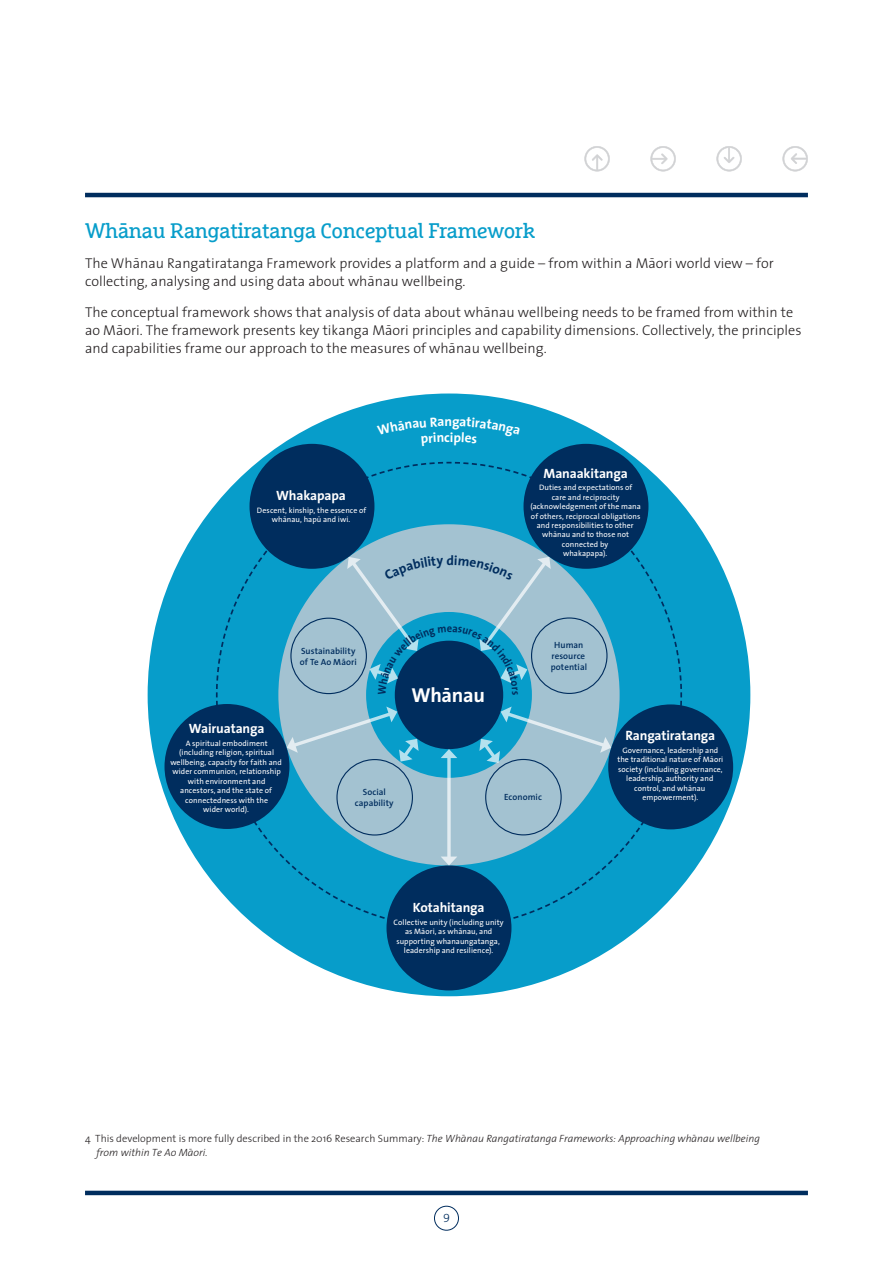
<style>
.page{position:relative;width:893px;height:1263px;background:#fff}
.page>*{position:absolute;margin:0;border:0;box-sizing:border-box;transform-origin:0 0}
.Subhead_1{font:21px "Marselis Slab Maori";letter-spacing:-.02em;color:#079dca}
.t1{font:700 20.25px "Maori Sans";letter-spacing:-.015em;color:#fff}
.Body{font:300 14.25px/18px "Maori Sans";color:#231f20}
.t2{font:700 13.5px "Maori Sans";letter-spacing:-.015em;color:#fff}
.t3{font:12px "Maori Sans Light Caps";color:#002d5e}
.Body-2{font:italic 300 10.5px/13.5px "Maori Sans";color:#231f20}
.t4{font:600 9px/10.8px "Maori Sans";letter-spacing:.005em;color:#002d5e;text-align:center}
.t5{font:7.8px/9.4px "Maori Sans";letter-spacing:.01em;color:#fff;text-align:center}
.s1{font-style:normal}
</style>
<div class="page">
<div style="left:434px;top:1206px;width:25px;height:24px;border:1px solid #002d5e;border-radius:50%"></div>
<hr style="left:85px;top:1191px;width:723px;height:4px;background:#002d5e">
<hr style="left:85px;top:193px;width:723px;height:4px;background:#002d5e">
<svg style="left:584px;top:146px;width:26px;height:25px"></svg>
<svg style="left:650px;top:146px;width:26px;height:25px"></svg>
<svg style="left:716px;top:146px;width:26px;height:25px"></svg>
<svg style="left:782px;top:146px;width:26px;height:25px"></svg>
<div style="left:148px;top:393px;width:602px;height:603px;background:#079dca;border-radius:50%"></div>
<svg style="left:215px;top:461px;width:468px;height:468px"></svg>
<div style="left:278px;top:524px;width:342px;height:341px;background:#a3c2d1;border-radius:50%"></div>
<div style="left:366px;top:612px;width:166px;height:166px;background:#079dca;border-radius:50%"></div>
<div style="left:395px;top:641px;width:108px;height:108px;background:#002d5e;border-radius:50%"></div>
<div style="left:386px;top:865px;width:125px;height:125px;background:#002d5e;border-radius:50%"></div>
<div style="left:608px;top:704px;width:125px;height:125px;background:#002d5e;border-radius:50%"></div>
<div style="left:523px;top:444px;width:125px;height:125px;background:#002d5e;border-radius:50%"></div>
<div style="left:249px;top:444px;width:125px;height:125px;background:#002d5e;border-radius:50%"></div>
<div style="left:165px;top:704px;width:124px;height:125px;background:#002d5e;border-radius:50%"></div>
<svg style="left:447px;top:758px;width:4px;height:98px"></svg>
<svg style="left:441px;top:749px;width:16px;height:9px"></svg>
<svg style="left:441px;top:856px;width:16px;height:9px"></svg>
<svg style="left:479px;top:706px;width:132px;height:57px"></svg>
<svg style="left:287px;top:706px;width:132px;height:56px"></svg>
<svg style="left:347px;top:555px;width:204px;height:140px"></svg>
<p class="Subhead_1" style="left:85px;top:218px;width:452px">Whānau Rangatiratanga Conceptual Framework</p>
<p class="Body" style="left:85px;top:254px;width:690px">The Whānau Rangatiratanga Framework provides a platform and a guide – from within a Māori world view – for collecting, analysing and using data about whānau wellbeing.</p>
<p class="Body" style="left:85px;top:303px;width:718px">The conceptual framework shows that analysis of data about whānau wellbeing needs to be framed from within te ao Māori. The framework presents key tikanga Māori principles and capability dimensions. Collectively, the principles and capabilities frame our approach to the measures of whānau wellbeing.</p>
<h3 class="t2" style="left:444px;top:410px;width:9px">n</h3>
<h3 class="t2" style="left:276px;top:484px;width:71px">Whakapapa</h3>
<p class="t5" style="left:257px;top:505px;width:111px">Descent, kinship, the essence of whānau, hapū and iwi.</p>
<h3 class="t2" style="left:444px;top:426px;width:11px">ci</h3>
<h3 class="t2" style="left:543px;top:462px;width:86px">Manaakitanga</h3>
<p class="t5" style="left:530px;top:483px;width:112px">Duties and expectations of<br>care and reciprocity (acknowledgement of the mana of others, reciprocal obligations and responsibilities to other whānau and to those not connected by<br>whakapapa).</p>
<p class="t4" style="left:300px;top:645px;width:58px;text-align:left">Sustainability of Te Ao Māori</p>
<p class="t4" style="left:551px;top:639px;width:38px">Human resource potential</p>
<h3 class="t2" style="left:189px;top:717px;width:77px">Wairuatanga</h3>
<p class="t5" style="left:170px;top:738px;width:113px">A spiritual embodiment (including religion, spiritual wellbeing, capacity for faith and wider communion, relationship with environment and ancestors, and the state of connectedness with the<br>wider world).</p>
<h2 class="t1" style="left:411px;top:678px;width:75px">Whānau</h2>
<p class="t4" style="left:355px;top:786px;width:40px">Social capability</p>
<p class="t4" style="left:504px;top:792px;width:39px">Economic</p>
<h3 class="t2" style="left:413px;top:896px;width:73px">Kotahitanga</h3>
<p class="t5" style="left:394px;top:917px;width:112px">Collective unity (including unity as Māori, as whānau, and supporting whanaungatanga, leadership and resilience).</p>
<h3 class="t2" style="left:625px;top:724px;width:91px">Rangatiratanga</h3>
<p class="t5" style="left:617px;top:745px;width:107px">Governance, leadership and the traditional nature of Māori society (including governance, leadership, authority and control, and whānau empowerment).</p>
<p class="Body-2" style="left:96px;top:1131px;width:665px;text-indent:-11px"><span class="s1">4 This development is more fully described in the 2016 Research Summary:</span> The Whānau Rangatiratanga Frameworks: Approaching whānau wellbeing from within Te Ao Māori.</p>
<h3 class="t3" style="left:443px;top:1208px;width:8px">9</h3>
</div>
